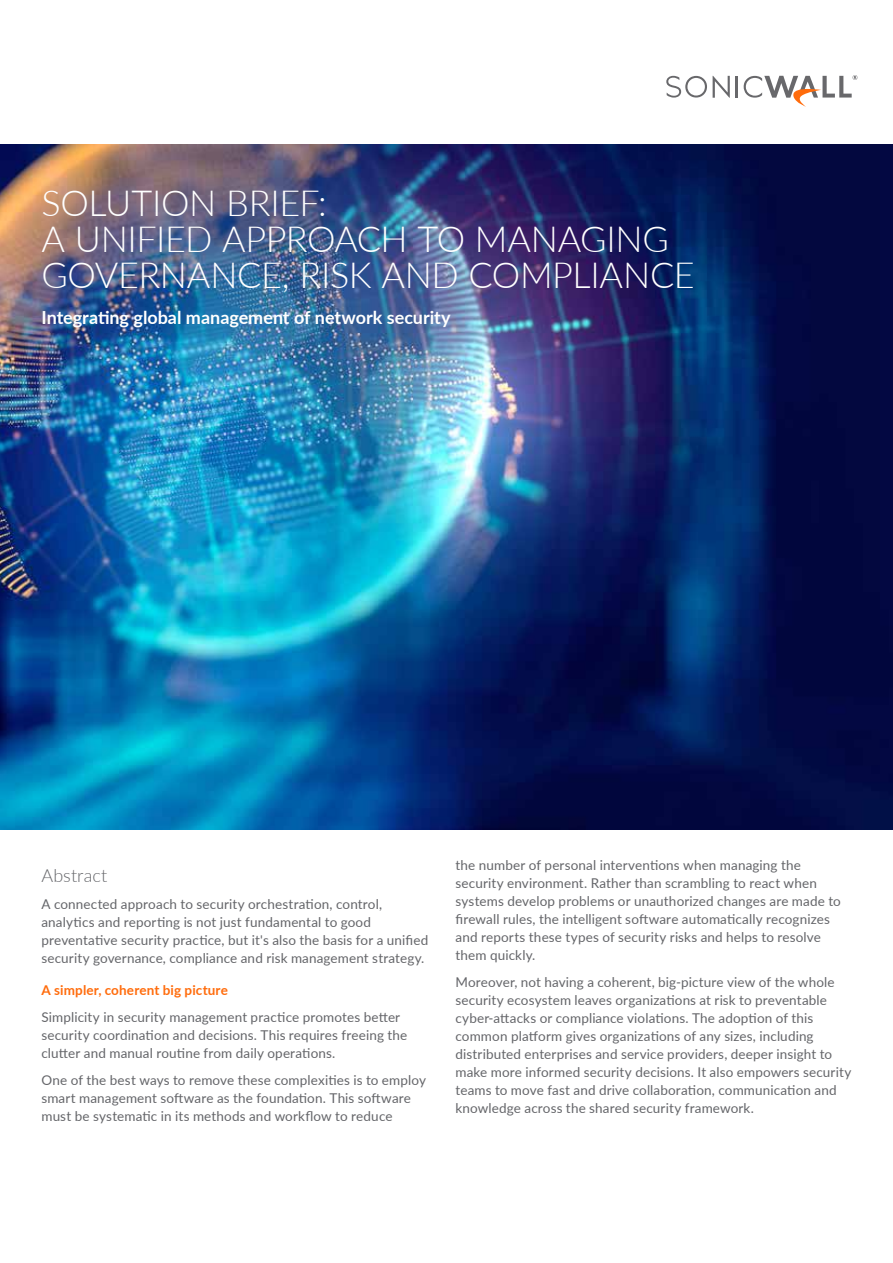
<style>
.page{position:relative;width:893px;height:1263px;background:#fff}
.page>*{position:absolute;margin:0;border:0;box-sizing:border-box;transform-origin:0 0}
.t1{font:300 36px/36px "Lato";letter-spacing:-.01em;color:#fff}
.t2{font:700 18px "Lato";color:#fff}
.t3{font:300 18px "Lato";color:#646569}
.t4{font:13.5px/18px "Lato";letter-spacing:.01em;color:#646569}
.t5{font:700 13.5px "Lato";letter-spacing:.01em;color:#ff6c0c}
</style>
<div class="page">
<svg style="left:713px;top:76px;width:17px;height:22px"></svg>
<hr style="left:736px;top:76px;width:2px;height:22px;background:#68686b">
<svg style="left:666px;top:76px;width:41px;height:22px"></svg>
<svg style="left:744px;top:75px;width:113px;height:32px"></svg>
<img style="left:0;top:145px;width:893px;height:684px">
<h1 class="t1" style="left:41px;top:184px;width:655px">SOLUTION BRIEF:<br>A UNIFIED APPROACH TO MANAGING<br>GOVERNANCE, RISK AND COMPLIANCE</h1>
<h2 class="t2" style="left:41px;top:304px;width:411px">Integrating global management of network security</h2>
<h2 class="t3" style="left:41px;top:863px;width:67px">ABSTRACT</h2>
<p class="t4" style="left:41px;top:895px;width:388px">A connected approach to security orchestration, control, analytics and reporting is not just fundamental to good preventative security practice, but it's also the basis for a unified security governance, compliance and risk management strategy.</p>
<p class="t5" style="left:41px;top:980px;width:188px">A simpler, coherent big picture</p>
<p class="t4" style="left:41px;top:1007px;width:367px">Simplicity in security management practice promotes better security coordination and decisions. This requires freeing the clutter and manual routine from daily operations.</p>
<p class="t4" style="left:41px;top:1070px;width:386px">One of the best ways to remove these complexities is to employ smart management software as the foundation. This software must be systematic in its methods and workflow to reduce</p>
<p class="t4" style="left:455px;top:855px;width:387px">the number of personal interventions when managing the security environment. Rather than scrambling to react when systems develop problems or unauthorized changes are made to firewall rules, the intelligent software automatically recognizes and reports these types of security risks and helps to resolve them quickly.</p>
<p class="t4" style="left:455px;top:972px;width:397px">Moreover, not having a coherent, big-picture view of the whole security ecosystem leaves organizations at risk to preventable cyber-attacks or compliance violations. The adoption of this common platform gives organizations of any sizes, including distributed enterprises and service providers, deeper insight to make more informed security decisions. It also empowers security teams to move fast and drive collaboration, communication and knowledge across the shared security framework.</p>
</div>
